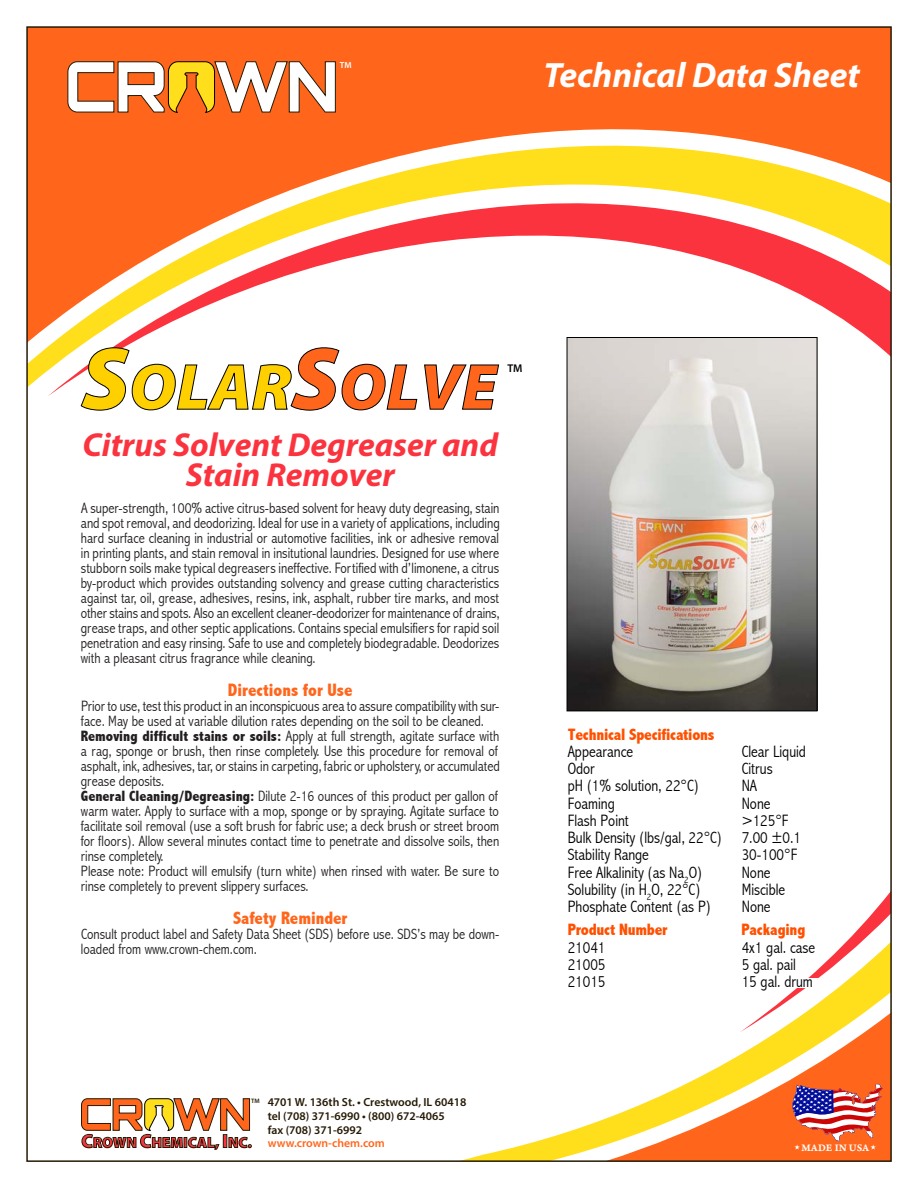
<style>
.page{position:relative;width:918px;height:1188px;background:#fff}
.page>*{position:absolute;margin:0;border:0;box-sizing:border-box;transform-origin:0 0}
.t1{font:italic 900 65.55px "Myriad Pro";color:#ffd000}
.t2{font:italic 700 35.25px "Myriad Pro";color:#fff}
.t3{font:italic 700 33.3px/30px "Myriad Pro";color:#fb333e;text-align:center}
.t4{font:800 condensed 18px "Abadi";color:#ff661c}
.t5{font:300 condensed 16.5px/17.2px "Abadi";color:#000}
.t6{font:800 condensed 16.5px "Abadi";letter-spacing:-.015em;color:#ff5000}
.t7{font:300 condensed 15px/15px "Abadi";color:#231f20}
.t8{font:900 14.85px "Myriad Pro";color:#fb333e}
.t9{font:600 11.85px/13.8px "Myriad Pro";color:#251a05}
.t10{font:600 11.85px "Myriad Pro";color:#ff661c}
.t11{font:600 11.25px "Myriad Pro";color:#000}
.t12{font:10.5px "Arno Pro Smbd Caption";letter-spacing:.005em;color:#fff}
.t13{font:600 8.7px "Myriad Pro";color:#fff}
.t14{font:600 6.3px "Myriad Pro";color:#251a05}
.s1{font-size:89.55px}
.s2{font-size:89.55px;color:#ff661c}
.s3{color:#ff661c}
.s4{font-weight:800}
.s5{font-size:19.05px}
</style>
<div class="page">
<svg style="left:47px;top:343px;width:842px;height:54px"></svg>
<svg style="left:467px;top:1118px;width:139px;height:41px"></svg>
<svg style="left:29px;top:29px;width:860px;height:314px;fill:#ff661c"></svg>
<svg style="left:68px;top:61px;width:268px;height:52px"></svg>
<svg style="left:81px;top:1098px;width:170px;height:51px"></svg>
<svg style="left:606px;top:893px;width:283px;height:266px"></svg>
<svg style="left:80px;top:347px;width:338px;height:64px"></svg>
<svg style="left:424px;top:364px;width:75px;height:46px"></svg>
<img style="left:569px;top:339px;width:246px;height:370px">
<div style="left:567px;top:337px;width:250px;height:374px;border:1px solid #000"></div>
<div style="left:796px;top:979px;width:25px;height:9px;background:#fff"></div>
<p class="t13" style="left:340px;top:59px;width:13px">TM</p>
<h2 class="t2" style="left:543px;top:52px;width:318px">Technical Data Sheet</h2>
<h1 class="t1" style="left:82px;top:343px;width:417px"><span class="s1">S</span>OLAR<span class="s2">S</span><span class="s3">OLVE</span></h1>
<h3 class="t3" style="left:82px;top:428px;width:417px">Citrus Solvent Degreaser and<br>Stain Remover</h3>
<p class="t7" style="left:81px;top:500px;width:420px;text-align:justify">A super-strength, 100% active citrus-based solvent for heavy duty degreasing, stain and spot removal, and deodorizing. Ideal for use in a variety of applications, including hard surface cleaning in industrial or automotive facilities, ink or adhesive removal in printing plants, and stain removal in insitutional laundries. Designed for use where stubborn soils make typical degreasers ineffective. Fortified with d’limonene, a citrus by-product which provides outstanding solvency and grease cutting characteristics against tar, oil, grease, adhesives, resins, ink, asphalt, rubber tire marks, and most other stains and spots. Also an excellent cleaner-deodorizer for maintenance of drains, grease traps, and other septic applications. Contains special emulsifiers for rapid soil penetration and easy rinsing. Safe to use and completely biodegradable. Deodorizes with a pleasant citrus fragrance while cleaning.</p>
<p class="t4" style="left:228px;top:679px;width:126px">Directions for Use</p>
<p class="t7" style="left:81px;top:698px;width:421px">Prior to use, test this product in an inconspicuous area to assure compatibility with sur&shy;face. May be used at variable dilution rates depending on the soil to be cleaned.<br><span class="s4">Removing difficult stains or soils:</span> Apply at full strength, agitate surface with a rag, sponge or brush, then rinse completely. Use this procedure for removal of asphalt, ink, adhesives, tar, or stains in carpeting, fabric or upholstery, or accumulated grease deposits.<br><span class="s4">General Cleaning/Degreasing:</span> Dilute 2-16 ounces of this product per gallon of warm water. Apply to surface with a mop, sponge or by spraying. Agitate surface to facilitate soil removal (use a soft brush for fabric use; a deck brush or street broom for floors). Allow several minutes contact time to penetrate and dissolve soils, then rinse completely.<br>Please note: Product will emulsify (turn white) when rinsed with water. Be sure to rinse completely to prevent slippery surfaces.</p>
<p class="t4" style="left:233px;top:907px;width:116px">Safety Reminder</p>
<p class="t7" style="left:81px;top:926px;width:420px">Consult product label and Safety Data Sheet (SDS) before use. SDS’s may be down&shy;loaded from www.crown-chem.com.</p>
<p class="t11" style="left:507px;top:361px;width:17px">TM</p>
<p class="t6" style="left:568px;top:725px;width:148px">Technical Specifications</p>
<p class="t5" style="left:568px;top:743px;width:67px">Appearance</p>
<p class="t5" style="left:742px;top:743px;width:66px">Clear Liquid</p>
<p class="t5" style="left:568px;top:760px;width:29px">Odor</p>
<p class="t5" style="left:742px;top:760px;width:32px">Citrus</p>
<p class="t5" style="left:568px;top:777px;width:133px">pH (1% solution, 22°C)</p>
<p class="t5" style="left:742px;top:777px;width:17px">NA</p>
<p class="t5" style="left:568px;top:794px;width:49px">Foaming</p>
<p class="t5" style="left:742px;top:794px;width:30px">None</p>
<p class="t5" style="left:568px;top:812px;width:63px">Flash Point</p>
<p class="t5" style="left:568px;top:812px;width:235px;text-indent:174px">&gt;125°F<br>Bulk Density (lbs/gal, 22°C) 7.00 ±0.1<br>Stability Range</p>
<p class="t5" style="left:742px;top:846px;width:57px">30-100°F</p>
<p class="t5" style="left:568px;top:863px;width:136px">Free Alkalinity (as Na<sub>2</sub>O)</p>
<p class="t5" style="left:742px;top:863px;width:30px">None</p>
<p class="t5" style="left:568px;top:881px;width:134px">Solubility (in H<sub>2</sub>O, 22°C)</p>
<p class="t5" style="left:742px;top:881px;width:45px">Miscible</p>
<p class="t5" style="left:568px;top:898px;width:145px">Phosphate Content (as P)</p>
<p class="t5" style="left:742px;top:898px;width:30px">None</p>
<p class="t6" style="left:568px;top:920px;width:101px">Product Number</p>
<p class="t6" style="left:742px;top:920px;width:65px">Packaging</p>
<p class="t5" style="left:568px;top:938px;width:39px">21041</p>
<p class="t5" style="left:742px;top:938px;width:75px">4x1 gal. case</p>
<p class="t5" style="left:568px;top:956px;width:39px">21005</p>
<p class="t5" style="left:742px;top:956px;width:56px">5 gal. pail</p>
<p class="t5" style="left:568px;top:973px;width:39px">21015</p>
<p class="t5" style="left:742px;top:973px;width:73px">15 gal. drum</p>
<p class="t9" style="left:268px;top:1095px;width:200px">4701 W. 136th St. • Crestwood, IL 60418 tel (708) 371-6990 • (800) 672-4065<br>fax (708) 371-6992</p>
<p class="t10" style="left:268px;top:1135px;width:119px">www.crown-chem.com</p>
<p class="t14" style="left:251px;top:1097px;width:10px">TM</p>
<p class="t8" style="left:81px;top:1133px;width:172px"><span class="s5">C</span>ROWN <span class="s5">C</span>HEMICAL, <span class="s5">I</span>NC.</p>
<p class="t12" style="left:802px;top:1141px;width:69px">MADE IN USA</p>
</div>
